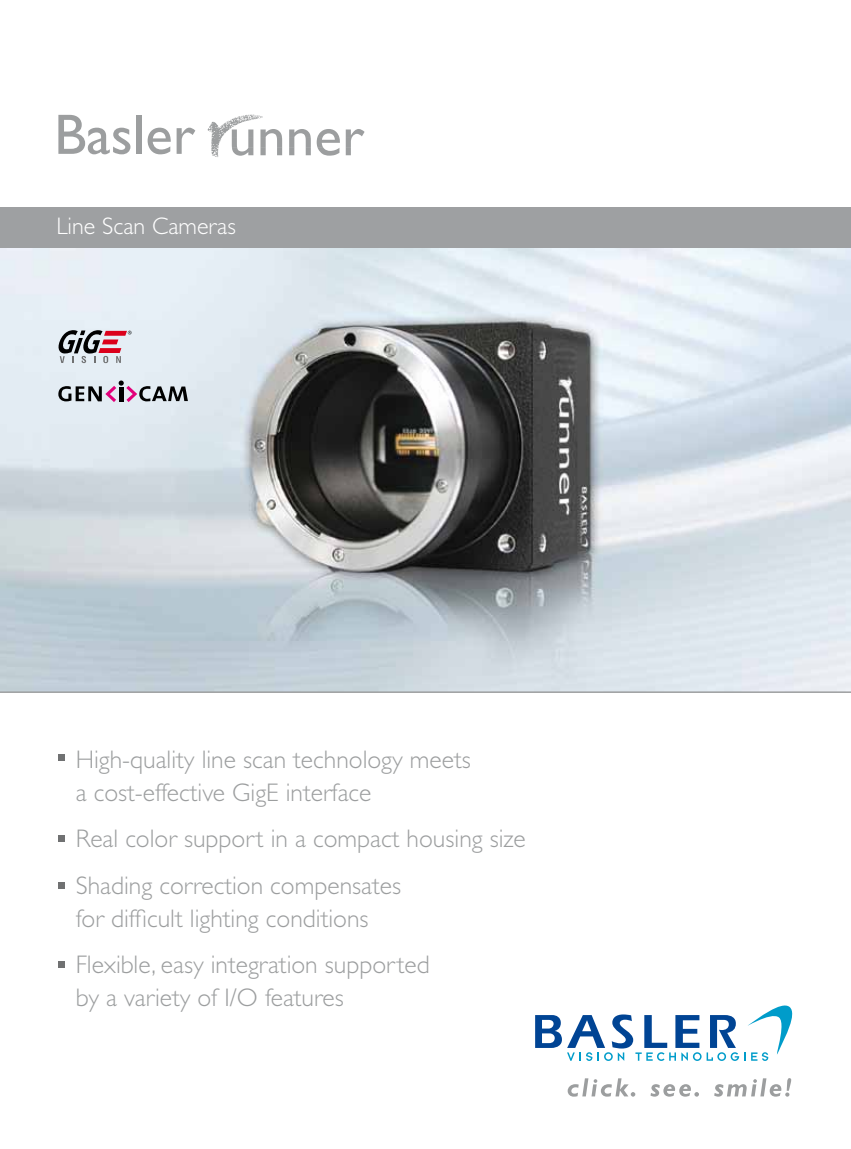
<style>
.page{position:relative;width:851px;height:1149px;background:#fff}
.page>*{position:absolute;margin:0;border:0;box-sizing:border-box;transform-origin:0 0}
.t1{font:57.15px "Gill Sans";color:#9c9e9f}
.t2{font:300 25.5px/46.5px "Gill Sans";color:#9c9e9f}
.t3{font:300 24px "Gill Sans";color:#fff}
</style>
<div class="page">
<svg style="left:207px;top:114px;width:157px;height:43px"></svg>
<img style="left:0;top:248px;width:850px;height:443px">
<div style="left:0;top:207px;width:850px;height:41px;background:#9ea0a2"></div>
<hr style="left:0;top:691px;width:850px;height:1px;background:#9c9e9f">
<svg style="left:535px;top:1005px;width:258px;height:91px"></svg>
<svg style="left:58px;top:754px;width:6px;height:6px"></svg>
<svg style="left:58px;top:835px;width:6px;height:6px"></svg>
<div style="left:58px;top:881px;width:6px;height:7px;background:#707172"></div>
<svg style="left:58px;top:961px;width:6px;height:6px"></svg>
<svg style="left:56px;top:330px;width:75px;height:33px;background:#b19fa6"></svg>
<svg style="left:58px;top:380px;width:130px;height:22px;background:#a7a3ae"></svg>
<h1 class="t1" style="left:54px;top:102px;width:143px">Basler</h1>
<p class="t3" style="left:56px;top:212px;width:181px">Line Scan Cameras</p>
<p class="t2" style="left:76px;top:742px;width:396px;line-height:33px">High-quality line scan technology meets a cost-effective GigE interface</p>
<p class="t2" style="left:76px;top:815px;width:451px">Real color support in a compact housing size<br>Shading correction compensates</p>
<p class="t2" style="left:76px;top:894px;width:355px">for difficult lighting conditions<br>Flexible, easy integration supported</p>
<p class="t2" style="left:76px;top:974px;width:270px">by a variety of I/O features</p>
</div>
